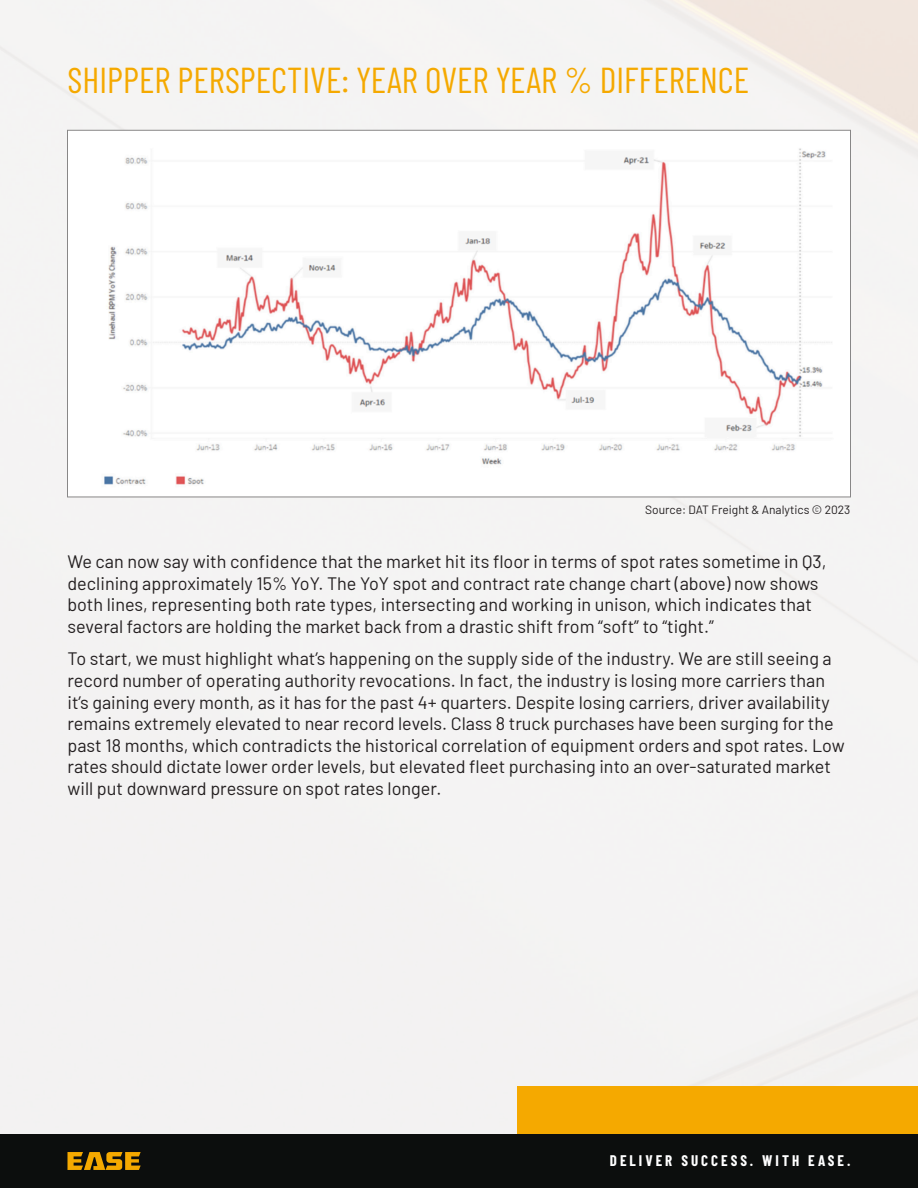
<style>
.page{position:relative;width:918px;height:1188px;background:#fff}
.page>*{position:absolute;margin:0;border:0;box-sizing:border-box;transform-origin:0 0}
.t1{font:36px "Barlow Condensed";color:#f5a900}
.t2{font:18px/21.6px "Barlow";color:#231f20}
.t3{font:700 15px "Barlow Condensed";letter-spacing:.2em;color:#fff}
.t4{font:12px "Barlow";color:#231f20}
</style>
<div class="page">
<img style="left:101px;top:148px;width:733px;height:339px">
<div style="left:0;top:1134px;width:918px;height:54px;background:#0c0e0d"></div>
<svg style="left:68px;top:1152px;width:73px;height:18px"></svg>
<div style="left:517px;top:1086px;width:401px;height:48px;background:#f5a900"></div>
<p class="t1" style="left:68px;top:54px;width:683px">SHIPPER PERSPECTIVE: YEAR OVER YEAR % DIFFERENCE</p>
<p class="t4" style="left:645px;top:501px;width:207px">Source: DAT Freight &amp; Analytics © 2023</p>
<p class="t2" style="left:68px;top:550px;width:761px">We can now say with confidence that the market hit its floor in terms of spot rates sometime in Q3, declining approximately 15% YoY. The YoY spot and contract rate change chart (above) now shows both lines, representing both rate types, intersecting and working in unison, which indicates that several factors are holding the market back from a drastic shift from “soft” to “tight.”</p>
<p class="t2" style="left:68px;top:647px;width:779px">To start, we must highlight what’s happening on the supply side of the industry. We are still seeing a record number of operating authority revocations. In fact, the industry is losing more carriers than it’s gaining every month, as it has for the past 4+ quarters. Despite losing carriers, driver availability remains extremely elevated to near record levels. Class 8 truck purchases have been surging for the past 18 months, which contradicts the historical correlation of equipment orders and spot rates. Low rates should dictate lower order levels, but elevated fleet purchasing into an over-saturated market will put downward pressure on spot rates longer.</p>
<p class="t3" style="left:610px;top:1149px;width:242px">DELIVER SUCCESS. WITH EASE.</p>
</div>
